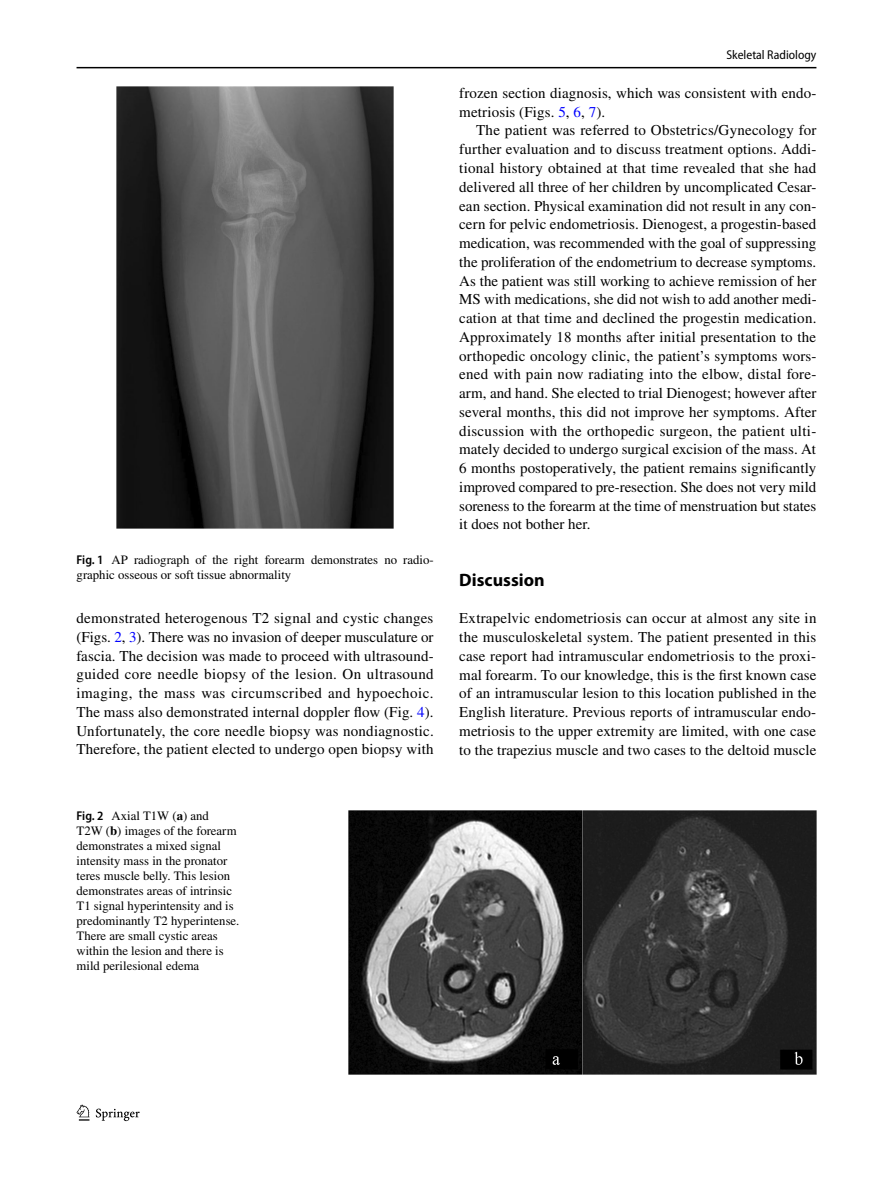
<style>
.page{position:relative;width:893px;height:1187px;background:#fff}
.page>*{position:absolute;margin:0;border:0;box-sizing:border-box;transform-origin:0 0}
.t1{font:700 18px "Myriad Pro";color:#000}
.t2{font:15px/18.8px "STIX";letter-spacing:.005em;color:#000;text-align:justify}
.t3{font:12.75px/15px "STIX";color:#000}
.t4{font:semi-condensed 12.75px "Myriad Pro";color:#000}
.s1{font-family:"Myriad Pro";font-weight:600;font-stretch:semi-condensed}
.s2{color:#00f}
.s3{font-weight:700}
</style>
<div class="page">
<hr style="left:77px;top:67px;width:739px;height:1px;background:#000">
<svg style="left:77px;top:1104px;width:12px;height:16px"></svg>
<svg style="left:96px;top:1108px;width:44px;height:12px"></svg>
<img style="left:117px;top:87px;width:276px;height:441px">
<img style="left:349px;top:810px;width:467px;height:263px">
<p class="t3" style="left:77px;top:553px;width:359px"><span class="s1">Fig. 1</span> AP radiograph of the right forearm demonstrates no radio&shy;graphic osseous or soft tissue abnormality</p>
<p class="t2" style="left:77px;top:609px;width:359px">demonstrated heterogenous T2 signal and cystic changes (Figs. <span class="s2">2</span>, <span class="s2">3</span>). There was no invasion of deeper musculature or fascia. The decision was made to proceed with ultrasound&shy;guided core needle biopsy of the lesion. On ultrasound imaging, the mass was circumscribed and hypoechoic.<br>The mass also demonstrated internal doppler flow (Fig. <span class="s2">4</span>).<br>Unfortunately, the core needle biopsy was nondiagnostic.<br>Therefore, the patient elected to undergo open biopsy with</p>
<p class="t3" style="left:77px;top:808px;width:164px"><span class="s1">Fig. 2</span> Axial T1W (<span class="s3">a</span>) and<br>T2W (<span class="s3">b</span>) images of the forearm demonstrates a mixed signal intensity mass in the pronator teres muscle belly. This lesion demonstrates areas of intrinsic<br>T1 signal hyperintensity and is predominantly T2 hyperintense.<br>There are small cystic areas within the lesion and there is mild perilesional edema</p>
<p class="t4" style="left:726px;top:48px;width:91px">Skeletal Radiology</p>
<p class="t2" style="left:459px;top:84px;width:359px">frozen section diagnosis, which was consistent with endo&shy;metriosis (Figs. <span class="s2">5</span>, <span class="s2">6</span>, <span class="s2">7</span>).</p>
<p class="t2" style="left:459px;top:122px;width:359px;text-indent:17px">The patient was referred to Obstetrics/Gynecology for further evaluation and to discuss treatment options. Addi&shy;tional history obtained at that time revealed that she had delivered all three of her children by uncomplicated Cesar&shy;ean section. Physical examination did not result in any con&shy;cern for pelvic endometriosis. Dienogest, a progestin-based medication, was recommended with the goal of suppressing the proliferation of the endometrium to decrease symptoms.<br>As the patient was still working to achieve remission of her MS with medications, she did not wish to add another medi&shy;cation at that time and declined the progestin medication.<br>Approximately 18 months after initial presentation to the orthopedic oncology clinic, the patient’s symptoms wors&shy;ened with pain now radiating into the elbow, distal fore&shy;arm, and hand. She elected to trial Dienogest; however after several months, this did not improve her symptoms. After discussion with the orthopedic surgeon, the patient ulti&shy;mately decided to undergo surgical excision of the mass. At 6 months postoperatively, the patient remains significantly improved compared to pre-resection. She does not very mild soreness to the forearm at the time of menstruation but states it does not bother her.</p>
<p class="t1" style="left:459px;top:568px;width:87px">Discussion</p>
<p class="t2" style="left:459px;top:609px;width:359px">Extrapelvic endometriosis can occur at almost any site in the musculoskeletal system. The patient presented in this case report had intramuscular endometriosis to the proxi&shy;mal forearm. To our knowledge, this is the first known case of an intramuscular lesion to this location published in the English literature. Previous reports of intramuscular endo&shy;metriosis to the upper extremity are limited, with one case to the trapezius muscle and two cases to the deltoid muscle</p>
</div>
